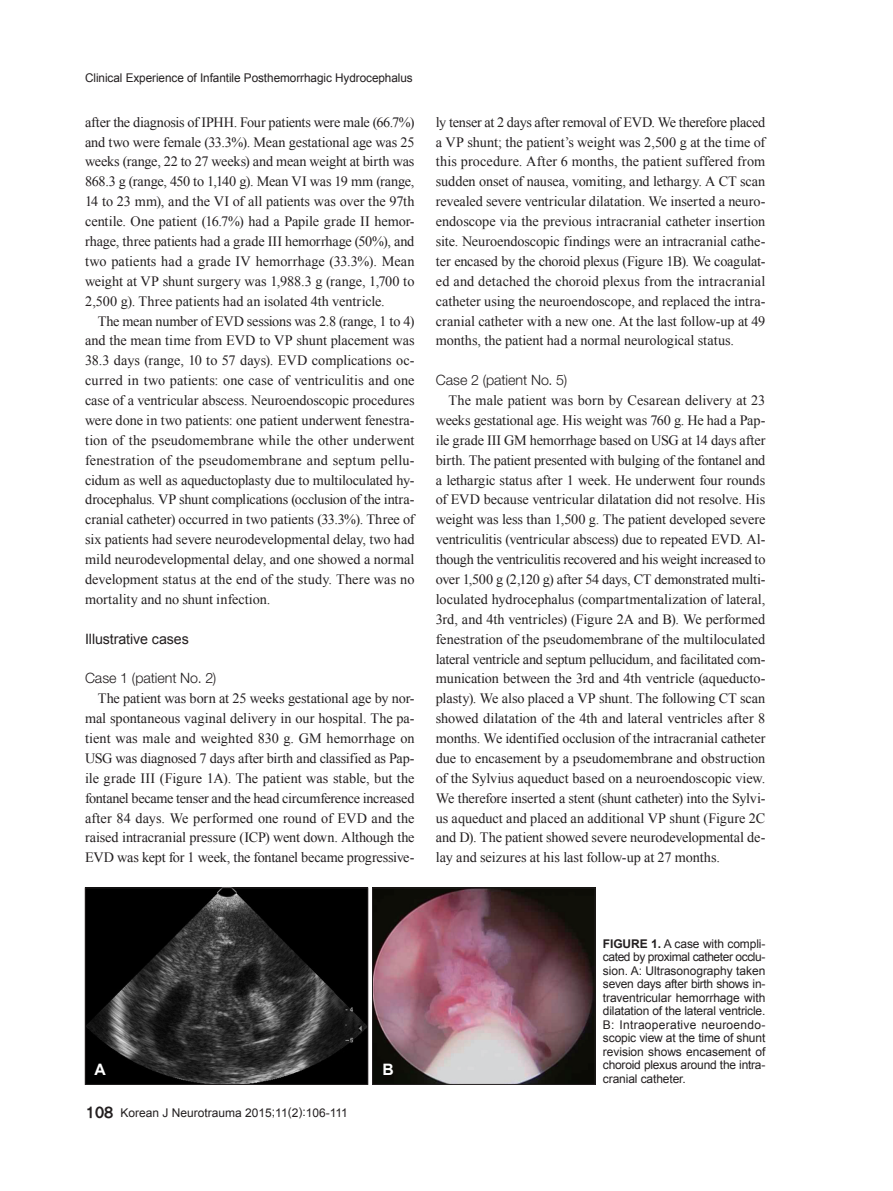
<style>
.page{position:relative;width:893px;height:1191px;background:#fff}
.page>*{position:absolute;margin:0;border:0;box-sizing:border-box;transform-origin:0 0}
.t1{font:700 15.75px "Arial";color:#fff}
.본문{font:14.25px/19.8px "Times New Roman";letter-spacing:-.005em;color:#231f20;text-align:justify}
._1__제목{font:300 14.25px "Helvetica Neue LT Std";letter-spacing:-.005em;color:#231f20}
._1__제목-2{font:14.25px "Arial";letter-spacing:-.005em;color:#231f20}
.그림제목{font:12px/13.5px "Arial";letter-spacing:-.005em;color:#231f20;text-align:justify}
.s1{font-family:"Korean GD";font-weight:800;font-size:15px}
.s2{font-weight:700}
</style>
<div class="page">
<img style="left:87px;top:889px;width:279px;height:193px">
<div style="left:85px;top:887px;width:283px;height:197px;border:1px solid #231f20"></div>
<img style="left:374px;top:889px;width:219px;height:193px">
<div style="left:372px;top:887px;width:223px;height:197px;border:1px solid #231f20"></div>
<p class="그림제목" style="left:85px;top:71px;width:329px">Clinical Experience of Infantile Posthemorrhagic Hydrocephalus</p>
<p class="본문" style="left:85px;top:112px;width:331px">after the diagnosis of IPHH. Four patients were male (66.7%) and two were female (33.3%). Mean gestational age was 25 weeks (range, 22 to 27 weeks) and mean weight at birth was 868.3 g (range, 450 to 1,140 g). Mean VI was 19 mm (range, 14 to 23 mm), and the VI of all patients was over the 97th centile. One patient (16.7%) had a Papile grade II hemor&shy;rhage, three patients had a grade III hemorrhage (50%), and two patients had a grade IV hemorrhage (33.3%). Mean weight at VP shunt surgery was 1,988.3 g (range, 1,700 to 2,500 g). Three patients had an isolated 4th ventricle.</p>
<p class="본문" style="left:85px;top:311px;width:331px;text-indent:13px">The mean number of EVD sessions was 2.8 (range, 1 to 4) and the mean time from EVD to VP shunt placement was 38.3 days (range, 10 to 57 days). EVD complications oc&shy;curred in two patients: one case of ventriculitis and one case of a ventricular abscess. Neuroendoscopic procedures were done in two patients: one patient underwent fenestra&shy;tion of the pseudomembrane while the other underwent fenestration of the pseudomembrane and septum pellu&shy;cidum as well as aqueductoplasty due to multiloculated hy&shy;drocephalus. VP shunt complications (occlusion of the intra&shy;cranial catheter) occurred in two patients (33.3%). Three of six patients had severe neurodevelopmental delay, two had mild neurodevelopmental delay, and one showed a normal development status at the end of the study. There was no mortality and no shunt infection.</p>
<p class="_1__제목-2" style="left:85px;top:629px;width:105px">Illustrative cases</p>
<p class="_1__제목" style="left:85px;top:669px;width:133px">Case 1 (patient No. 2)</p>
<p class="본문" style="left:85px;top:688px;width:331px;text-indent:13px">The patient was born at 25 weeks gestational age by nor&shy;mal spontaneous vaginal delivery in our hospital. The pa&shy;tient was male and weighted 830 g. GM hemorrhage on USG was diagnosed 7 days after birth and classified as Pap&shy;ile grade III (Figure 1A). The patient was stable, but the fontanel became tenser and the head circumference increased after 84 days. We performed one round of EVD and the raised intracranial pressure (ICP) went down. Although the EVD was kept for 1 week, the fontanel became progressive-</p>
<p class="본문" style="left:436px;top:112px;width:331px">ly tenser at 2 days after removal of EVD. We therefore placed a VP shunt; the patient’s weight was 2,500 g at the time of this procedure. After 6 months, the patient suffered from sudden onset of nausea, vomiting, and lethargy. A CT scan revealed severe ventricular dilatation. We inserted a neuro&shy;endoscope via the previous intracranial catheter insertion site. Neuroendoscopic findings were an intracranial cathe&shy;ter encased by the choroid plexus (Figure 1B). We coagulat&shy;ed and detached the choroid plexus from the intracranial catheter using the neuroendoscope, and replaced the intra&shy;cranial catheter with a new one. At the last follow-up at 49 months, the patient had a normal neurological status.</p>
<p class="_1__제목" style="left:436px;top:371px;width:133px">Case 2 (patient No. 5)</p>
<p class="본문" style="left:436px;top:390px;width:331px;text-indent:13px">The male patient was born by Cesarean delivery at 23 weeks gestational age. His weight was 760 g. He had a Pap&shy;ile grade III GM hemorrhage based on USG at 14 days after birth. The patient presented with bulging of the fontanel and a lethargic status after 1 week. He underwent four rounds of EVD because ventricular dilatation did not resolve. His weight was less than 1,500 g. The patient developed severe ventriculitis (ventricular abscess) due to repeated EVD. Al&shy;though the ventriculitis recovered and his weight increased to over 1,500 g (2,120 g) after 54 days, CT demonstrated multi&shy;loculated hydrocephalus (compartmentalization of lateral, 3rd, and 4th ventricles) (Figure 2A and B). We performed fenestration of the pseudomembrane of the multiloculated lateral ventricle and septum pellucidum, and facilitated com&shy;munication between the 3rd and 4th ventricle (aqueducto&shy;plasty). We also placed a VP shunt. The following CT scan showed dilatation of the 4th and lateral ventricles after 8 months. We identified occlusion of the intracranial catheter due to encasement by a pseudomembrane and obstruction of the Sylvius aqueduct based on a neuroendoscopic view.<br>We therefore inserted a stent (shunt catheter) into the Sylvi&shy;us aqueduct and placed an additional VP shunt (Figure 2C and D). The patient showed severe neurodevelopmental de&shy;lay and seizures at his last follow-up at 27 months.</p>
<p class="t1" style="left:95px;top:1059px;width:13px">A</p>
<p class="t1" style="left:383px;top:1059px;width:13px">B</p>
<p class="그림제목" style="left:85px;top:1106px;width:264px"><span class="s1">108</span> Korean J Neurotrauma 2015;11(2):106-111</p>
<p class="그림제목" style="left:603px;top:937px;width:164px"><span class="s2">FIGURE 1.</span> A case with compli&shy;cated by proximal catheter occlu&shy;sion. A: Ultrasonography taken seven days after birth shows in&shy;traventricular hemorrhage with dilatation of the lateral ventricle.<br>B: Intraoperative neuroendo&shy;scopic view at the time of shunt revision shows encasement of choroid plexus around the intra&shy;cranial catheter.</p>
</div>
